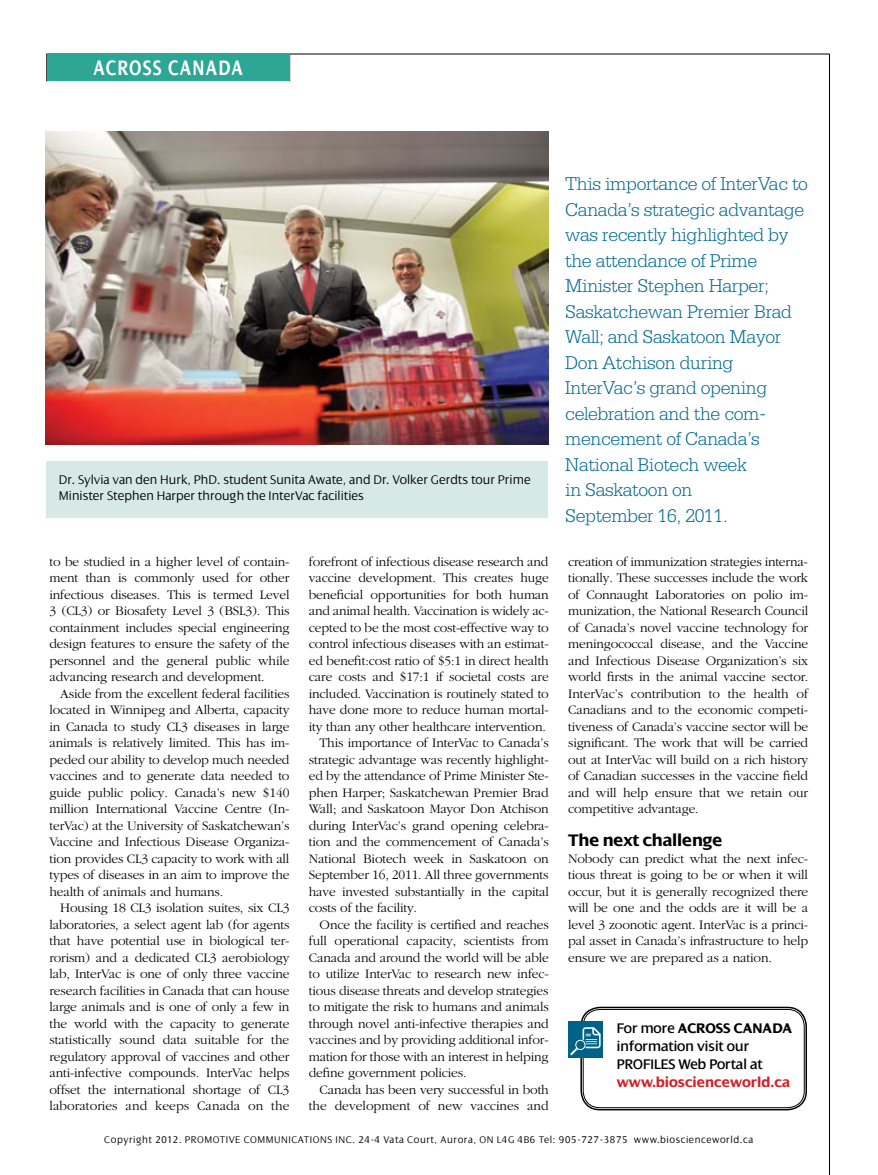
<style>
.page{position:relative;width:878px;height:1175px;background:#fff}
.page>*{position:absolute;margin:0;border:0;box-sizing:border-box;transform-origin:0 0}
.t1{font:600 22.5px "Dialog Cond";letter-spacing:.05em;color:#fff}
.t2{font:300 19.5px/25.5px "Serifa LT";letter-spacing:-.02em;color:#006991}
.t3{font:700 18px "Dialog";letter-spacing:-.005em;color:#000}
.t4{font:15px/18px "Dialog";color:#000}
.t5{font:700 15px "Dialog";color:#d2232a}
.t6{font:300 13.5px/16.5px "Garamond LT";letter-spacing:-.01em;color:#000;text-align:justify}
.t7{font:300 13.5px/16.2px "Dialog";color:#000}
.t8{font:300 10.5px "Dialog";letter-spacing:.05em;color:#000}
.s1{font-weight:700}
</style>
<div class="page">
<svg style="left:46px;top:54px;width:783px;height:28px"></svg>
<div style="left:47px;top:54px;width:242px;height:27px;background:#2da696"></div>
<hr style="left:829px;top:54px;width:1px;height:1120px;background:#000">
<div style="left:580px;top:1006px;width:227px;height:104px;border:2px solid #000;border-radius:19px"></div>
<div style="left:583px;top:1009px;width:221px;height:98px;border:1px solid #000;border-radius:17px"></div>
<div style="left:568px;top:1021px;width:34px;height:36px;background:#006286"></div>
<svg style="left:570px;top:1027px;width:30px;height:28px"></svg>
<img style="left:46px;top:131px;width:502px;height:313px">
<div style="left:46px;top:461px;width:501px;height:57px;background:#d7e9e6"></div>
<h1 class="t1" style="left:93px;top:56px;width:151px">ACROSS CANADA</h1>
<p class="t7" style="left:59px;top:471px;width:473px">Dr. Sylvia van den Hurk, PhD. student Sunita Awate, and Dr. Volker Gerdts tour Prime<br>Minister Stephen Harper through the InterVac facilities</p>
<p class="t6" style="left:49px;top:553px;width:241px">to be studied in a higher level of contain&shy;ment than is commonly used for other infectious diseases. This is termed Level 3 (CL3) or Biosafety Level 3 (BSL3). This containment includes special engineering design features to ensure the safety of the personnel and the general public while advancing research and development.</p>
<p class="t6" style="left:49px;top:685px;width:241px;text-indent:11px">Aside from the excellent federal facilities located in Winnipeg and Alberta, capacity in Canada to study CL3 diseases in large animals is relatively limited. This has im&shy;peded our ability to develop much needed vaccines and to generate data needed to guide public policy. Canada’s new $140 million International Vaccine Centre (In&shy;terVac) at the University of Saskatchewan’s Vaccine and Infectious Disease Organiza&shy;tion provides CL3 capacity to work with all types of diseases in an aim to improve the health of animals and humans.</p>
<p class="t6" style="left:49px;top:900px;width:241px;text-indent:11px">Housing 18 CL3 isolation suites, six CL3 laboratories, a select agent lab (for agents that have potential use in biological ter&shy;rorism) and a dedicated CL3 aerobiology lab, InterVac is one of only three vaccine research facilities in Canada that can house large animals and is one of only a few in the world with the capacity to generate statistically sound data suitable for the regulatory approval of vaccines and other anti-infective compounds. InterVac helps offset the international shortage of CL3 laboratories and keeps Canada on the</p>
<p class="t6" style="left:309px;top:553px;width:241px">forefront of infectious disease research and</p>
<p class="t6" style="left:309px;top:570px;width:241px">vaccine development. This creates huge</p>
<p class="t6" style="left:309px;top:586px;width:241px">beneficial opportunities for both human</p>
<p class="t6" style="left:309px;top:603px;width:241px">and animal health. Vaccination is widely ac-</p>
<p class="t6" style="left:309px;top:619px;width:241px">cepted to be the most cost-effective way to</p>
<p class="t6" style="left:309px;top:636px;width:241px">control infectious diseases with an estimat-</p>
<p class="t6" style="left:309px;top:652px;width:241px">ed benefit:cost ratio of $5:1 in direct health</p>
<p class="t6" style="left:309px;top:669px;width:241px">care costs and $17:1 if societal costs are</p>
<p class="t6" style="left:309px;top:685px;width:241px">included. Vaccination is routinely stated to</p>
<p class="t6" style="left:309px;top:702px;width:241px">have done more to reduce human mortal-</p>
<p class="t6" style="left:309px;top:718px;width:238px">ity than any other healthcare intervention.</p>
<p class="t6" style="left:319px;top:735px;width:231px">This importance of InterVac to Canada’s</p>
<p class="t6" style="left:309px;top:751px;width:241px">strategic advantage was recently highlight-</p>
<p class="t6" style="left:309px;top:768px;width:241px">ed by the attendance of Prime Minister Ste-</p>
<p class="t6" style="left:309px;top:784px;width:241px">phen Harper; Saskatchewan Premier Brad</p>
<p class="t6" style="left:309px;top:801px;width:241px">Wall; and Saskatoon Mayor Don Atchison</p>
<p class="t6" style="left:309px;top:817px;width:241px">during InterVac’s grand opening celebra-</p>
<p class="t6" style="left:309px;top:834px;width:241px">tion and the commencement of Canada’s</p>
<p class="t6" style="left:309px;top:850px;width:241px">National Biotech week in Saskatoon on</p>
<p class="t6" style="left:309px;top:867px;width:241px">September 16, 2011. All three governments</p>
<p class="t6" style="left:309px;top:883px;width:241px">have invested substantially in the capital</p>
<p class="t6" style="left:309px;top:900px;width:110px">costs of the facility.</p>
<p class="t6" style="left:319px;top:916px;width:231px">Once the facility is certified and reaches</p>
<p class="t6" style="left:309px;top:933px;width:241px">full operational capacity, scientists from</p>
<p class="t6" style="left:309px;top:949px;width:241px">Canada and around the world will be able</p>
<p class="t6" style="left:309px;top:966px;width:241px">to utilize InterVac to research new infec-</p>
<p class="t6" style="left:309px;top:982px;width:241px">tious disease threats and develop strategies</p>
<p class="t6" style="left:309px;top:999px;width:241px">to mitigate the risk to humans and animals</p>
<p class="t6" style="left:309px;top:1015px;width:241px">through novel anti-infective therapies and</p>
<p class="t6" style="left:309px;top:1032px;width:241px">vaccines and by providing additional infor-</p>
<p class="t6" style="left:309px;top:1048px;width:241px">mation for those with an interest in helping</p>
<p class="t6" style="left:309px;top:1065px;width:159px">define government policies.</p>
<p class="t6" style="left:319px;top:1081px;width:231px">Canada has been very successful in both</p>
<p class="t6" style="left:309px;top:1098px;width:241px">the development of new vaccines and</p>
<p class="t2" style="left:565px;top:171px;width:244px">This importance of InterVac to<br>Canada’s strategic advantage was recently highlighted by the attendance of Prime<br>Minister Stephen Harper;<br>Saskatchewan Premier Brad<br>Wall; and Saskatoon Mayor<br>Don Atchison during<br>InterVac’s grand opening celebration and the com&shy;mencement of Canada’s<br>National Biotech week<br>in Saskatoon on<br>September 16, 2011.</p>
<p class="t6" style="left:568px;top:553px;width:241px">creation of immunization strategies interna&shy;tionally. These successes include the work of Connaught Laboratories on polio im&shy;munization, the National Research Council of Canada’s novel vaccine technology for meningococcal disease, and the Vaccine and Infectious Disease Organization’s six world firsts in the animal vaccine sector.<br>InterVac’s contribution to the health of Canadians and to the economic competi&shy;tiveness of Canada’s vaccine sector will be significant. The work that will be carried out at InterVac will build on a rich history of Canadian successes in the vaccine field and will help ensure that we retain our competitive advantage.</p>
<h3 class="t3" style="left:568px;top:830px;width:156px">The next challenge</h3>
<p class="t6" style="left:568px;top:850px;width:241px">Nobody can predict what the next infec&shy;tious threat is going to be or when it will occur, but it is generally recognized there will be one and the odds are it will be a level 3 zoonotic agent. InterVac is a princi&shy;pal asset in Canada’s infrastructure to help ensure we are prepared as a nation.</p>
<p class="t4" style="left:617px;top:1019px;width:175px">For more <span class="s1">Across Canada </span>information visit our<br>Profiles Web Portal at</p>
<p class="t5" style="left:617px;top:1074px;width:175px">www.bioscienceworld.ca</p>
<p class="t8" style="left:104px;top:1133px;width:650px">Copyright 2012. PROMOTIVE COMMUNICATIONS INC. 24-4 Vata Court, Aurora, ON L4G 4B6 Tel: 905-727-3875 www.bioscienceworld.ca</p>
</div>
